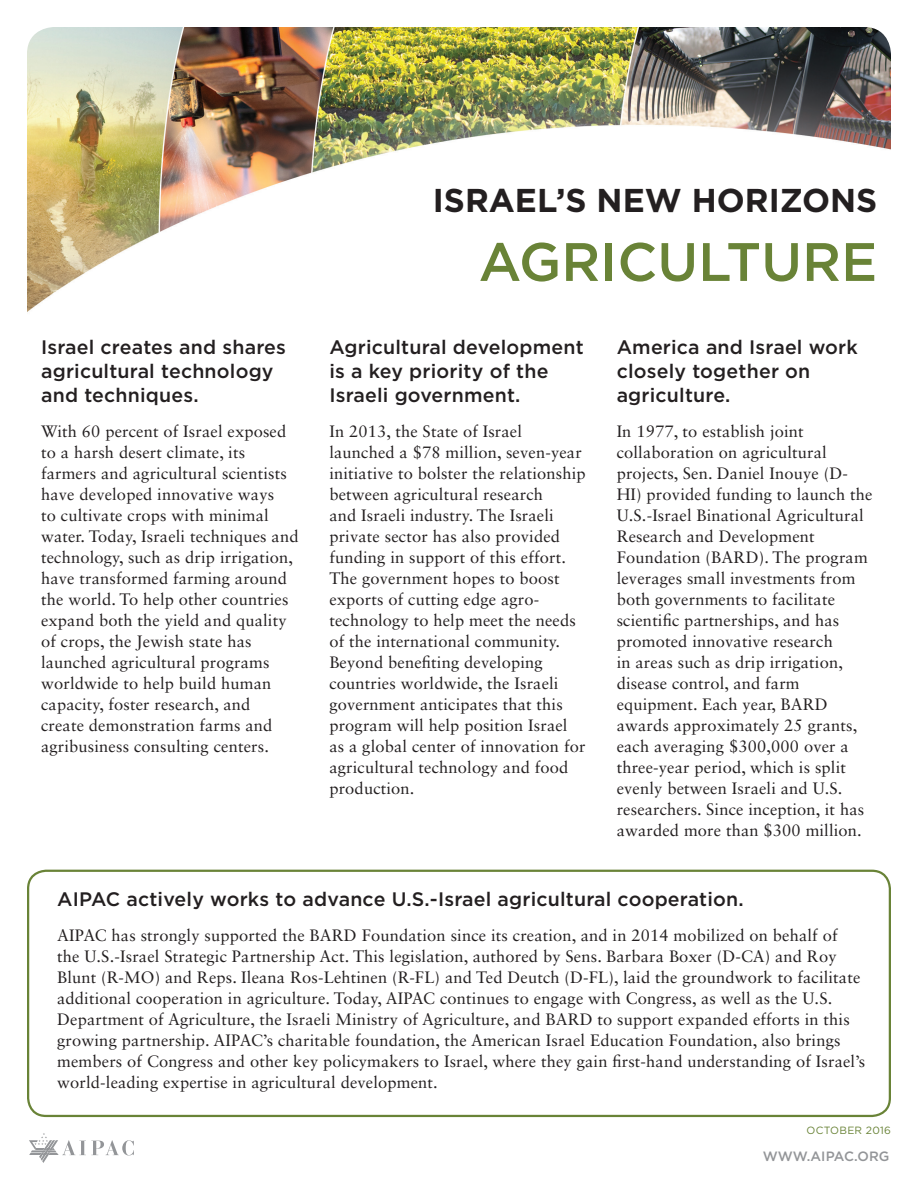
<style>
.page{position:relative;width:918px;height:1188px;background:#fff}
.page>*{position:absolute;margin:0;border:0;box-sizing:border-box;transform-origin:0 0}
.title_-_subject{font:500 54px "Gotham";color:#698337}
.title_-_Israel_s_New{font:700 33px "Gotham";color:#231f20}
.subtitle{font:500 19.5px/24px "Gotham";letter-spacing:.01em;color:#231f20}
.body{font:16.5px/21px "Sabon LT Std";letter-spacing:.01em;color:#231f20}
.t1{font:500 13.5px "Gotham";letter-spacing:.005em;color:#939598}
.t2{font:10.5px "Gotham";letter-spacing:.025em;color:#698337}
</style>
<div class="page">
<svg style="left:29px;top:1133px;width:105px;height:30px"></svg>
<img style="left:27px;top:27px;width:864px;height:285px">
<div style="left:27px;top:870px;width:864px;height:247px;border:2px solid #698337;border-radius:18px"></div>
<p class="subtitle" style="left:41px;top:335px;width:246px">Israel creates and shares agricultural technology and techniques.</p>
<p class="body" style="left:41px;top:420px;width:259px">With 60 percent of Israel exposed to a harsh desert climate, its farmers and agricultural scientists have developed innovative ways<br>to cultivate crops with minimal water. Today, Israeli techniques and technology, such as drip irrigation, have transformed farming around the world. To help other countries expand both the yield and quality of crops, the Jewish state has launched agricultural programs worldwide to help build human capacity, foster research, and<br>create demonstration farms and agribusiness consulting centers.</p>
<p class="title_-_Israel_s_New" style="left:433px;top:179px;width:446px">ISRAEL’S NEW HORIZONS</p>
<p class="title_-_subject" style="left:479px;top:226px;width:400px">AGRICULTURE</p>
<p class="subtitle" style="left:329px;top:335px;width:256px">Agricultural development is a key priority of the<br>Israeli government.</p>
<p class="body" style="left:329px;top:420px;width:258px">In 2013, the State of Israel launched a $78 million, seven-year initiative to bolster the relationship between agricultural research<br>and Israeli industry. The Israeli private sector has also provided funding in support of this effort.<br>The government hopes to boost exports of cutting edge agro&shy;technology to help meet the needs of the international community.<br>Beyond benefiting developing countries worldwide, the Israeli government anticipates that this program will help position Israel as a global center of innovation for agricultural technology and food production.</p>
<p class="subtitle" style="left:617px;top:335px;width:243px">America and Israel work closely together on agriculture.</p>
<p class="body" style="left:617px;top:420px;width:257px">In 1977, to establish joint collaboration on agricultural projects, Sen. Daniel Inouye (D-<br>HI) provided funding to launch the<br>U.S.-Israel Binational Agricultural<br>Research and Development<br>Foundation (BARD). The program leverages small investments from both governments to facilitate scientific partnerships, and has promoted innovative research<br>in areas such as drip irrigation, disease control, and farm equipment. Each year, BARD awards approximately 25 grants, each averaging $300,000 over a three-year period, which is split evenly between Israeli and U.S. researchers. Since inception, it has awarded more than $300 million.</p>
<p class="subtitle" style="left:57px;top:887px;width:688px">AIPAC actively works to advance U.S.-Israel agricultural cooperation.</p>
<p class="body" style="left:57px;top:924px;width:810px">AIPAC has strongly supported the BARD Foundation since its creation, and in 2014 mobilized on behalf of<br>the U.S.-Israel Strategic Partnership Act. This legislation, authored by Sens. Barbara Boxer (D-CA) and Roy Blunt (R-MO) and Reps. Ileana Ros-Lehtinen (R-FL) and Ted Deutch (D-FL), laid the groundwork to facilitate additional cooperation in agriculture. Today, AIPAC continues to engage with Congress, as well as the U.S.<br>Department of Agriculture, the Israeli Ministry of Agriculture, and BARD to support expanded efforts in this growing partnership. AIPAC’s charitable foundation, the American Israel Education Foundation, also brings members of Congress and other key policymakers to Israel, where they gain first-hand understanding of Israel’s world-leading expertise in agricultural development.</p>
<p class="t2" style="left:807px;top:1124px;width:86px">OCTOBER 2016</p>
<p class="t1" style="left:763px;top:1148px;width:128px">WWW.AIPAC.ORG</p>
</div>
